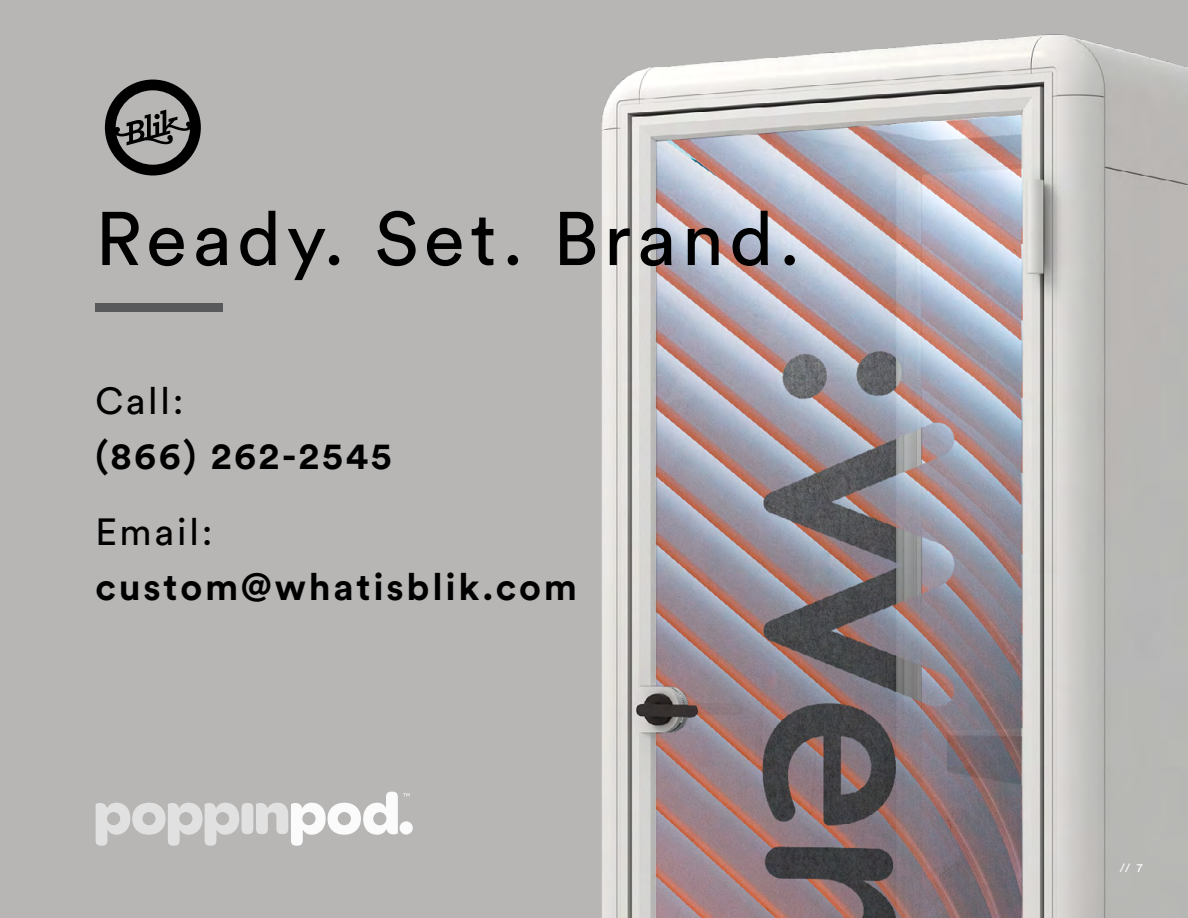
<style>
.page{position:relative;width:1188px;height:918px;background:#fff}
.page>*{position:absolute;margin:0;border:0;box-sizing:border-box;transform-origin:0 0}
.t1{font:75px "Circular Pro";letter-spacing:.075em;color:#000}
.t2{font:700 37.5px "Circular Pro";letter-spacing:.075em;color:#000}
.t3{font:37.5px "Circular Pro";letter-spacing:.075em;color:#000}
.t4{font:12px "Circular Pro";color:#fff}
</style>
<div class="page">
<img style="left:8px;top:0;width:1180px;height:918px">
<div style="left:96px;top:303px;width:127px;height:8px;background:#58595b"></div>
<svg style="left:400px;top:821px;width:13px;height:14px"></svg>
<svg style="left:96px;top:792px;width:313px;height:54px"></svg>
<svg style="left:105px;top:80px;width:96px;height:95px;background:#6b6b6a"></svg>
<h1 class="t1" style="left:96px;top:188px;width:706px">Ready. Set. Brand.</h1>
<p class="t3" style="left:96px;top:375px;width:90px">Call:</p>
<p class="t2" style="left:96px;top:430px;width:298px">(866) 262-2545</p>
<p class="t3" style="left:96px;top:506px;width:118px">Email:</p>
<p class="t2" style="left:96px;top:561px;width:483px">custom@whatisblik.com</p>
<p class="t4" style="left:1120px;top:860px;width:24px">// 7</p>
</div>
